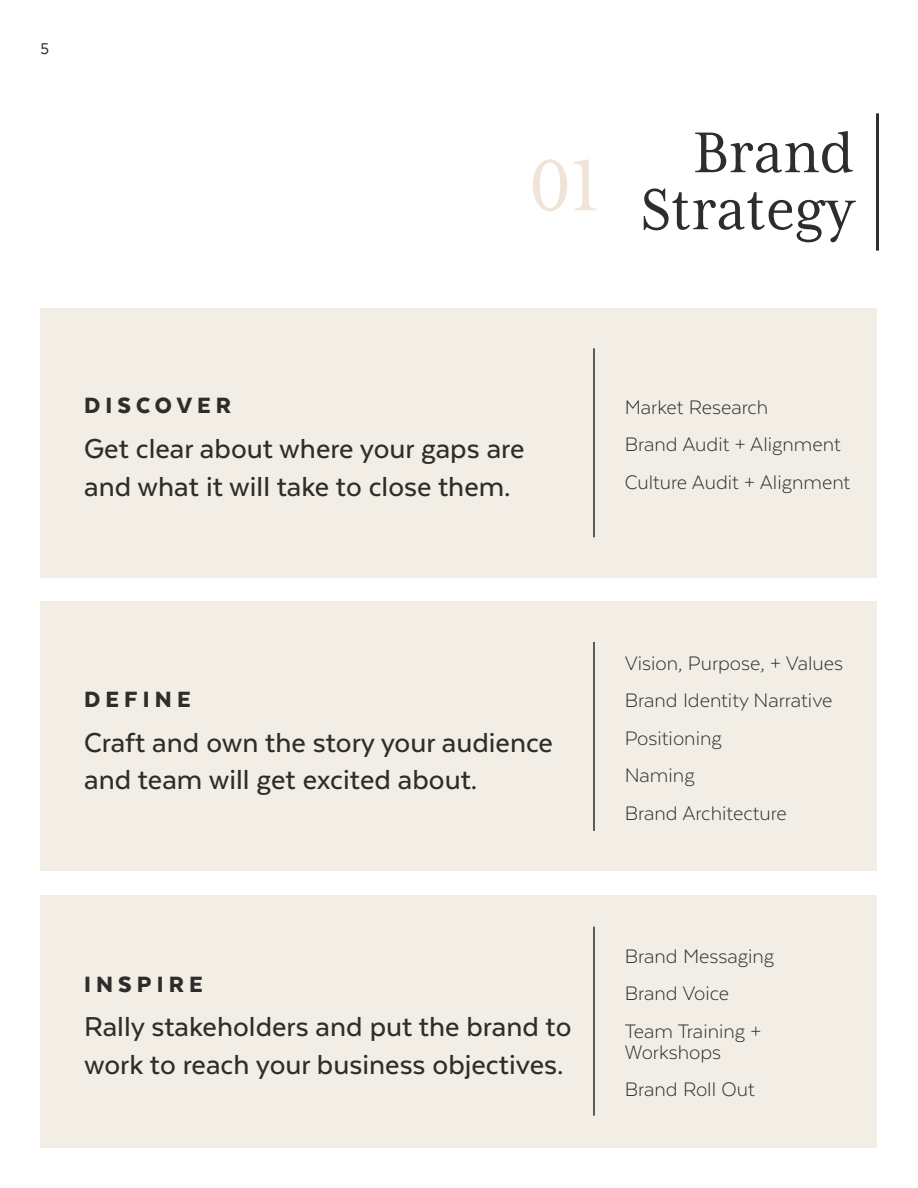
<style>
.page{position:relative;width:918px;height:1188px;background:#fff}
.page>*{position:absolute;margin:0;border:0;box-sizing:border-box;transform-origin:0 0}
.t1{font:66px/57px "Mrs Eaves XL Serif Nar OT";color:#2d2d2b;text-align:right}
.t2{font:500 31.5px/37.8px "Texta";color:#2d2d2b}
.t3{font:900 25.5px "Texta";letter-spacing:.2em;color:#2d2d2b}
.t4{font:300 22.5px/37.5px "Texta";color:#2d2d2b}
.t5{font:18px "Texta";color:#2d2d2b}
</style>
<div class="page">
<hr style="left:876px;top:113px;width:3px;height:138px;background:#2d2d2b">
<div style="left:40px;top:308px;width:838px;height:270px;background:#f2eee6"></div>
<hr style="left:593px;top:348px;width:2px;height:189px;background:#2d2d2b">
<div style="left:40px;top:601px;width:838px;height:270px;background:#f2eee6"></div>
<hr style="left:593px;top:642px;width:2px;height:189px;background:#2d2d2b">
<div style="left:40px;top:895px;width:838px;height:253px;background:#f2eee6"></div>
<hr style="left:593px;top:927px;width:2px;height:189px;background:#2d2d2b">
<p class="t5" style="left:40px;top:39px;width:10px">5</p>
<h1 class="t1" style="left:529px;top:124px;width:327px">Brand<br><sup>01</sup> Strategy</h1>
<p class="t3" style="left:84px;top:392px;width:148px">DISCOVER</p>
<h2 class="t2" style="left:84px;top:429px;width:442px">Get clear about where your gaps are and what it will take to close them.</h2>
<p class="t4" style="left:625px;top:388px;width:227px">Market Research<br>Brand Audit + Alignment<br>Culture Audit + Alignment</p>
<p class="t3" style="left:84px;top:686px;width:108px">DEFINE</p>
<h2 class="t2" style="left:84px;top:723px;width:470px">Craft and own the story your audience and team will get excited about.</h2>
<p class="t3" style="left:84px;top:971px;width:120px">INSPIRE</p>
<h2 class="t2" style="left:84px;top:1008px;width:489px">Rally stakeholders and put the brand to work to reach your business objectives.</h2>
<p class="t4" style="left:625px;top:644px;width:220px">Vision, Purpose, + Values<br>Brand Identity Narrative<br>Positioning<br>Naming<br>Brand Architecture</p>
<p class="t4" style="left:625px;top:937px;width:151px">Brand Messaging<br>Brand Voice<br>Team Training +</p>
<p class="t4" style="left:625px;top:1033px;width:131px">Workshops<br>Brand Roll Out</p>
</div>
